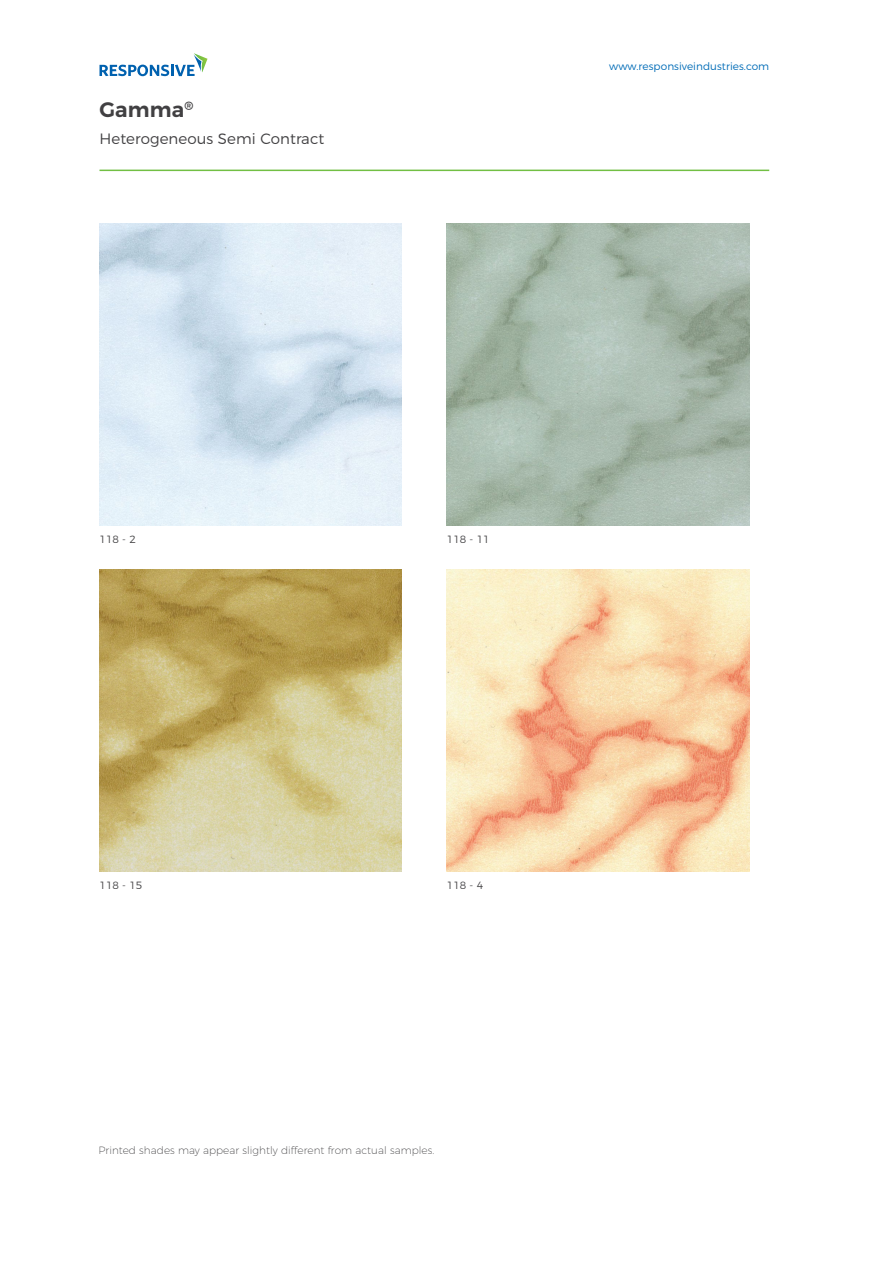
<style>
.page{position:relative;width:893px;height:1263px;background:#fff}
.page>*{position:absolute;margin:0;border:0;box-sizing:border-box;transform-origin:0 0}
.t1{font:600 21px "Montserrat";letter-spacing:.005em;color:#414042}
.t2{font:300 15px "Montserrat";letter-spacing:.005em;color:#414042}
.t3{font:200 10.5px "Montserrat";letter-spacing:.005em;color:#414042}
.t4{font:300 10.5px "Montserrat";letter-spacing:.005em;color:#006cb7}
.t5{font:300 10.5px "Montserrat";letter-spacing:.005em;color:#414042}
</style>
<div class="page">
<hr style="left:99px;top:170px;width:670px;height:1px;background:#72bf44">
<svg style="left:99px;top:53px;width:108px;height:23px"></svg>
<img style="left:100px;top:569px;width:302px;height:302px">
<img style="left:447px;top:569px;width:302px;height:302px">
<img style="left:100px;top:223px;width:302px;height:303px">
<img style="left:447px;top:223px;width:302px;height:303px">
<h1 class="t1" style="left:99px;top:93px;width:95px">Gamma<sup>®</sup></h1>
<h2 class="t2" style="left:99px;top:127px;width:226px">Heterogeneous Semi Contract</h2>
<p class="t4" style="left:609px;top:58px;width:161px">www.responsiveindustries.com</p>
<p class="t5" style="left:99px;top:531px;width:38px">118 - 2</p>
<p class="t5" style="left:447px;top:531px;width:44px">118 - 11</p>
<p class="t5" style="left:99px;top:877px;width:44px">118 - 15</p>
<p class="t5" style="left:447px;top:877px;width:38px">118 - 4</p>
<p class="t3" style="left:99px;top:1142px;width:337px">Printed shades may appear slightly different from actual samples.</p>
</div>
